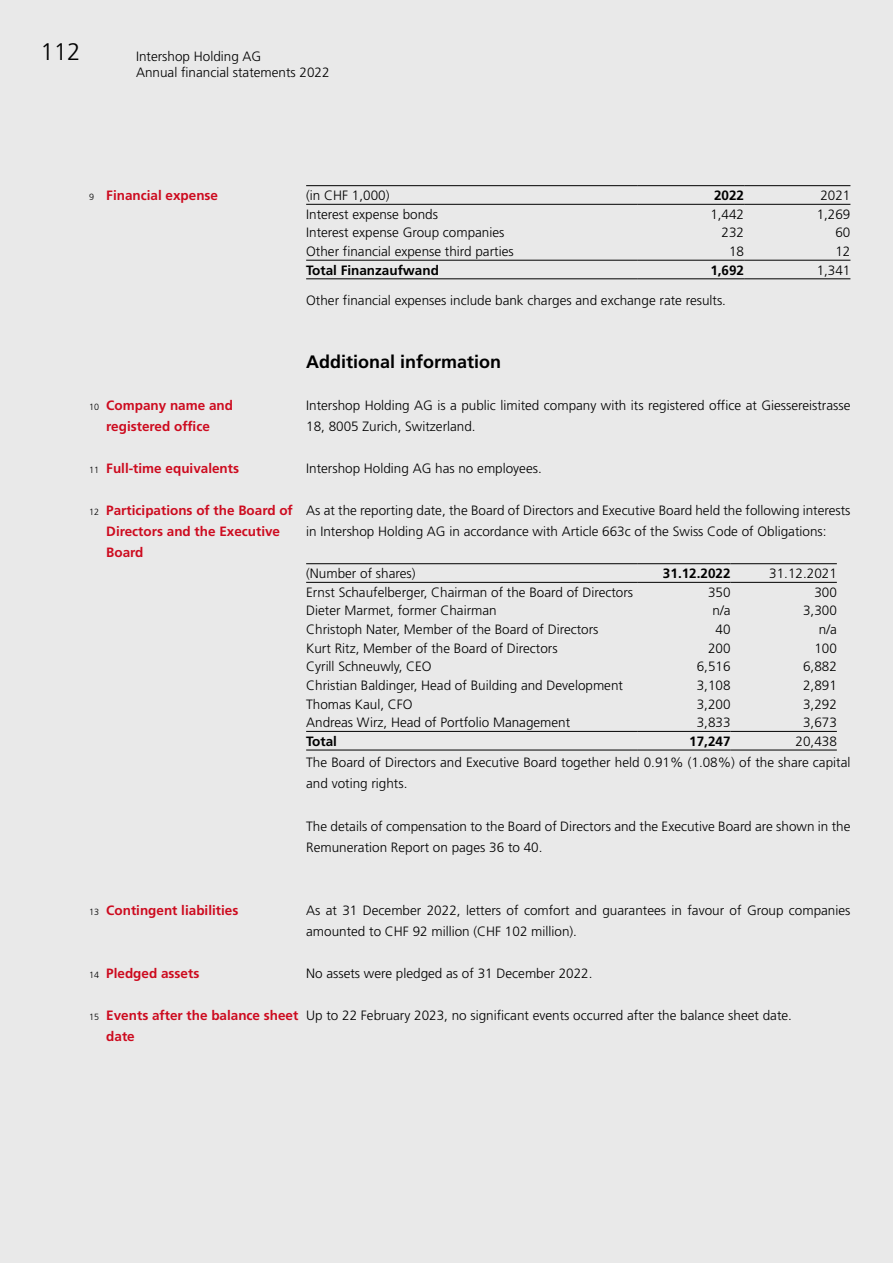
<style>
.page{position:relative;width:893px;height:1263px;background:#e9e9e9}
.page>*{position:absolute;margin:0;border:0;box-sizing:border-box;transform-origin:0 0}
.t1{font:300 24px "Frutiger LT Std";color:#000}
.t2{font:700 18px "Frutiger LT Std";color:#000}
.t3{font:300 13.5px/21px "Frutiger LT Std";color:#000}
.t4{font:700 13.5px/21px "Frutiger LT Std";color:#cd0b1f}
.t5{font:700 13.5px "Frutiger LT Std";color:#000}
.s1{font-weight:300;font-size:9px;color:#000}
</style>
<div class="page">
<hr style="left:306px;top:185px;width:332px;height:1px;background:#000">
<hr style="left:638px;top:185px;width:106px;height:1px;background:#000">
<hr style="left:744px;top:185px;width:106px;height:1px;background:#000">
<hr style="left:306px;top:204px;width:332px;height:1px;background:#000">
<hr style="left:638px;top:204px;width:106px;height:1px;background:#000">
<hr style="left:744px;top:204px;width:106px;height:1px;background:#000">
<hr style="left:306px;top:260px;width:332px;height:1px;background:#000">
<hr style="left:638px;top:260px;width:106px;height:1px;background:#000">
<hr style="left:744px;top:260px;width:106px;height:1px;background:#000">
<hr style="left:306px;top:279px;width:332px;height:1px;background:#000">
<hr style="left:638px;top:279px;width:106px;height:1px;background:#000">
<hr style="left:744px;top:279px;width:106px;height:1px;background:#000">
<hr style="left:306px;top:563px;width:332px;height:1px;background:#000">
<hr style="left:638px;top:563px;width:92px;height:1px;background:#000">
<hr style="left:730px;top:563px;width:107px;height:1px;background:#000">
<hr style="left:306px;top:582px;width:332px;height:1px;background:#000">
<hr style="left:638px;top:582px;width:92px;height:1px;background:#000">
<hr style="left:730px;top:582px;width:107px;height:1px;background:#000">
<hr style="left:306px;top:750px;width:332px;height:1px;background:#000">
<hr style="left:306px;top:731px;width:332px;height:1px;background:#000">
<hr style="left:638px;top:731px;width:92px;height:1px;background:#000">
<hr style="left:730px;top:731px;width:107px;height:1px;background:#000">
<hr style="left:638px;top:750px;width:92px;height:1px;background:#000">
<hr style="left:730px;top:750px;width:107px;height:1px;background:#000">
<h1 class="t1" style="left:41px;top:38px;width:42px">112</h1>
<p class="t3" style="left:136px;top:48px;width:195px;line-height:16.5px">Intershop Holding AG<br>Annual financial statements 2022</p>
<p class="t4" style="left:89px;top:185px;width:130px"><span class="s1">9</span> Financial expense</p>
<p class="t3" style="left:306px;top:185px;width:85px">(in CHF 1,000)</p>
<p class="t5" style="left:714px;top:187px;width:32px">2022</p>
<p class="t3" style="left:820px;top:185px;width:32px">2021</p>
<p class="t3" style="left:306px;top:204px;width:133px">Interest expense bonds</p>
<p class="t3" style="left:710px;top:204px;width:35px">1,442</p>
<p class="t3" style="left:817px;top:204px;width:35px">1,269</p>
<p class="t3" style="left:306px;top:222px;width:200px">Interest expense Group companies</p>
<p class="t3" style="left:722px;top:222px;width:24px">232</p>
<p class="t3" style="left:835px;top:222px;width:17px">60</p>
<p class="t3" style="left:306px;top:241px;width:209px">Other financial expense third parties</p>
<p class="t3" style="left:729px;top:241px;width:17px">18</p>
<p class="t3" style="left:835px;top:241px;width:17px">12</p>
<p class="t5" style="left:306px;top:262px;width:134px">Total Finanzaufwand</p>
<p class="t5" style="left:710px;top:262px;width:35px">1,692</p>
<p class="t3" style="left:817px;top:260px;width:35px">1,341</p>
<p class="t3" style="left:306px;top:290px;width:421px">Other financial expenses include bank charges and exchange rate results.</p>
<p class="t4" style="left:89px;top:395px;width:145px;text-align:center"><span class="s1">10</span> Company name and registered office</p>
<p class="t4" style="left:89px;top:458px;width:151px"><span class="s1">11</span> Full-time equivalents</p>
<p class="t4" style="left:106px;top:500px;width:188px;text-indent:-17px"><span class="s1">12</span> Participations of the Board of<br>Directors and the Executive<br>Board</p>
<h2 class="t2" style="left:306px;top:352px;width:197px">Additional information</h2>
<p class="t3" style="left:306px;top:395px;width:546px">Intershop Holding AG is a public limited company with its registered office at Giessereistrasse<br>18, 8005 Zurich, Switzerland.</p>
<p class="t3" style="left:306px;top:458px;width:237px">Intershop Holding AG has no employees.</p>
<p class="t3" style="left:306px;top:500px;width:546px">As at the reporting date, the Board of Directors and Executive Board held the following interests in Intershop Holding AG in accordance with Article 663c of the Swiss Code of Obligations:</p>
<p class="t3" style="left:306px;top:563px;width:111px">(Number of shares)</p>
<p class="t5" style="left:663px;top:565px;width:69px">31.12.2022</p>
<p class="t3" style="left:769px;top:563px;width:69px">31.12.2021</p>
<p class="t3" style="left:306px;top:582px;width:329px">Ernst Schaufelberger, Chairman of the Board of Directors</p>
<p class="t3" style="left:708px;top:582px;width:24px">350</p>
<p class="t3" style="left:814px;top:582px;width:24px">300</p>
<p class="t3" style="left:306px;top:600px;width:192px">Dieter Marmet, former Chairman</p>
<p class="t3" style="left:712px;top:600px;width:20px">n/a</p>
<p class="t3" style="left:803px;top:600px;width:35px">3,300</p>
<p class="t3" style="left:306px;top:619px;width:294px">Christoph Nater, Member of the Board of Directors</p>
<p class="t3" style="left:715px;top:619px;width:17px">40</p>
<p class="t3" style="left:819px;top:619px;width:20px">n/a</p>
<p class="t3" style="left:306px;top:638px;width:253px">Kurt Ritz, Member of the Board of Directors</p>
<p class="t3" style="left:708px;top:638px;width:24px">200</p>
<p class="t3" style="left:814px;top:638px;width:24px">100</p>
<p class="t3" style="left:306px;top:656px;width:127px">Cyrill Schneuwly, CEO</p>
<p class="t3" style="left:697px;top:656px;width:35px">6,516</p>
<p class="t3" style="left:803px;top:656px;width:35px">6,882</p>
<p class="t3" style="left:306px;top:675px;width:318px">Christian Baldinger, Head of Building and Development</p>
<p class="t3" style="left:697px;top:675px;width:35px">3,108</p>
<p class="t3" style="left:803px;top:675px;width:35px">2,891</p>
<p class="t3" style="left:306px;top:693px;width:108px">Thomas Kaul, CFO</p>
<p class="t3" style="left:697px;top:693px;width:35px">3,200</p>
<p class="t3" style="left:803px;top:693px;width:35px">3,292</p>
<p class="t3" style="left:306px;top:712px;width:266px">Andreas Wirz, Head of Portfolio Management</p>
<p class="t3" style="left:697px;top:712px;width:35px">3,833</p>
<p class="t3" style="left:803px;top:712px;width:35px">3,673</p>
<p class="t5" style="left:306px;top:733px;width:32px">Total</p>
<p class="t5" style="left:689px;top:733px;width:43px">17,247</p>
<p class="t3" style="left:306px;top:731px;width:546px;text-indent:489px">20,438<br>The Board of Directors and Executive Board together held 0.91% (1.08%) of the share capital and voting rights.</p>
<p class="t3" style="left:306px;top:815px;width:546px">The details of compensation to the Board of Directors and the Executive Board are shown in the<br>Remuneration Report on pages 36 to 40.</p>
<p class="t4" style="left:89px;top:899px;width:151px"><span class="s1">13</span> Contingent liabilities</p>
<p class="t4" style="left:89px;top:962px;width:112px"><span class="s1">14</span> Pledged assets</p>
<p class="t4" style="left:106px;top:1004px;width:194px;text-indent:-17px"><span class="s1">15</span> Events after the balance sheet date</p>
<p class="t3" style="left:306px;top:899px;width:546px">As at 31 December 2022, letters of comfort and guarantees in favour of Group companies amounted to CHF 92 million (CHF 102 million).</p>
<p class="t3" style="left:306px;top:962px;width:288px">No assets were pledged as of 31 December 2022.</p>
<p class="t3" style="left:306px;top:1004px;width:487px">Up to 22 February 2023, no significant events occurred after the balance sheet date.</p>
</div>
